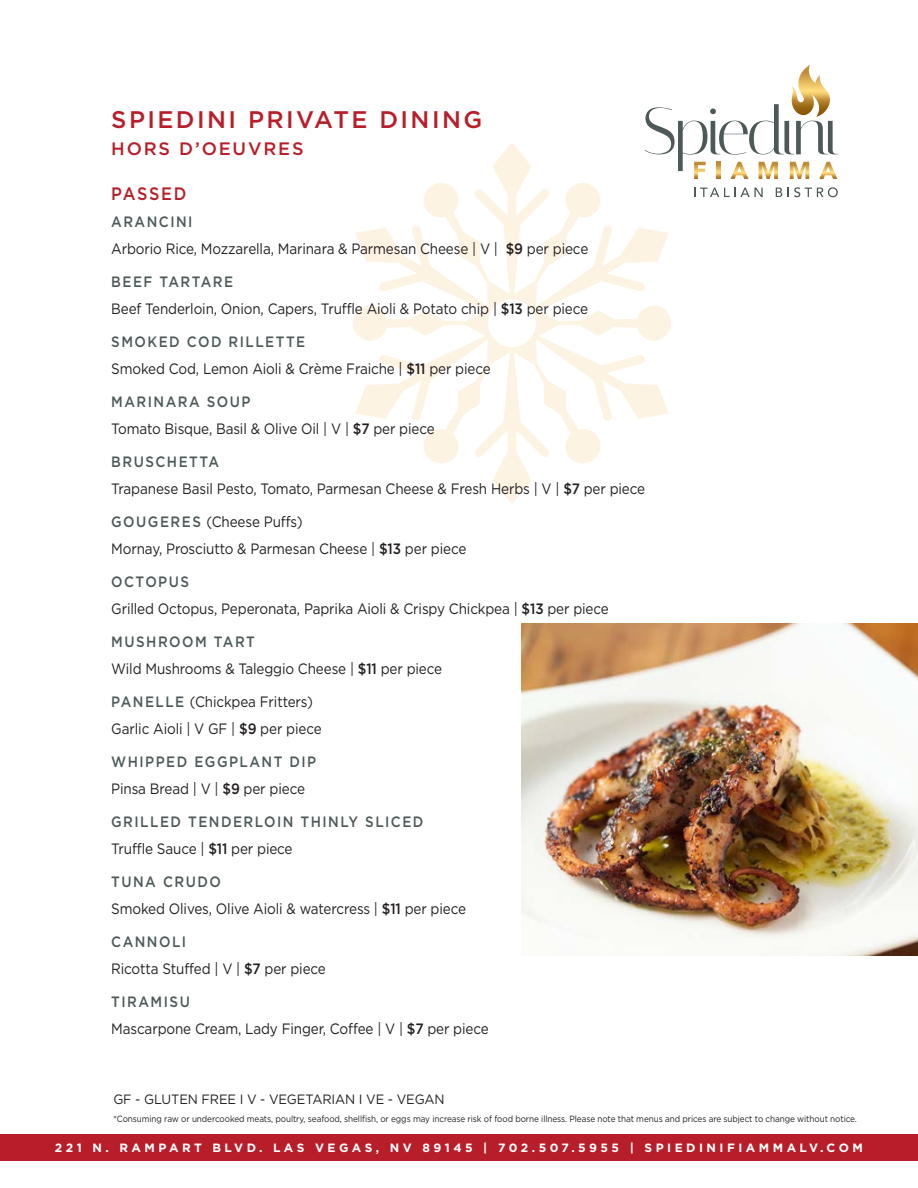
<style>
.page{position:relative;width:918px;height:1188px;background:#fff}
.page>*{position:absolute;margin:0;border:0;box-sizing:border-box;transform-origin:0 0}
.t1{font:500 24px "Gotham";letter-spacing:.1em;color:#b81e29}
.t2{font:500 18px "Gotham";letter-spacing:.1em;color:#b81e29}
.t3{font:500 18px "Gotham";letter-spacing:.1em;color:#b81e29;scale:.9 1}
.t4{font:15px "Gotham";letter-spacing:-.01em;color:#231f20;scale:.9 1}
.t5{font:500 15px "Gotham";letter-spacing:.11em;color:#4d5959;scale:.9 1}
.t6{font:13.5px "Gotham";letter-spacing:-.01em;color:#231f20;scale:.95 1}
.t7{font:700 12px "Gotham";letter-spacing:.29em;color:#fff}
.t8{font:9px "Gotham";letter-spacing:-.01em;color:#231f20;scale:.91 1}
.s1{font-weight:500}
.s2{font-weight:500;color:#4d5959}
</style>
<div class="page">
<svg style="left:353px;top:143px;width:318px;height:361px"></svg>
<div style="left:0;top:1134px;width:918px;height:27px;background:#b81e29"></div>
<svg style="left:645px;top:65px;width:193px;height:114px"></svg>
<svg style="left:694px;top:188px;width:69px;height:9px"></svg>
<svg style="left:776px;top:188px;width:6px;height:9px"></svg>
<svg style="left:788px;top:187px;width:50px;height:10px"></svg>
<img style="left:522px;top:623px;width:396px;height:333px">
<p class="t1" style="left:111px;top:106px;width:372px">SPIEDINI PRIVATE DINING</p>
<p class="t2" style="left:111px;top:138px;width:194px">HORS D’OEUVRES</p>
<p class="t3" style="left:111px;top:183px;width:85px">PASSED</p>
<p class="t5" style="left:111px;top:213px;width:92px">ARANCINI</p>
<p class="t4" style="left:111px;top:240px;width:532px">Arborio Rice, Mozzarella, Marinara &amp; Parmesan Cheese | V | <span class="s1">$9</span> per piece</p>
<p class="t5" style="left:111px;top:273px;width:137px">BEEF TARTARE</p>
<p class="t4" style="left:111px;top:300px;width:531px">Beef Tenderloin, Onion, Capers, Truffle Aioli &amp; Potato chip | <span class="s1">$13</span> per piece</p>
<p class="t5" style="left:111px;top:333px;width:217px">SMOKED COD RILLETTE</p>
<p class="t4" style="left:111px;top:360px;width:423px">Smoked Cod, Lemon Aioli &amp; Crème Fraiche | <span class="s1">$11</span> per piece</p>
<p class="t5" style="left:111px;top:393px;width:156px">MARINARA SOUP</p>
<p class="t4" style="left:111px;top:420px;width:361px">Tomato Bisque, Basil &amp; Olive Oil | V | <span class="s1">$7</span> per piece</p>
<p class="t5" style="left:111px;top:453px;width:121px">BRUSCHETTA</p>
<p class="t4" style="left:111px;top:480px;width:595px">Trapanese Basil Pesto, Tomato, Parmesan Cheese &amp; Fresh Herbs | V | <span class="s1">$7</span> per piece</p>
<p class="t4" style="left:111px;top:513px;width:214px"><span class="s2">GOUGERES</span> (Cheese Puffs)</p>
<p class="t4" style="left:111px;top:540px;width:396px">Mornay, Prosciutto &amp; Parmesan Cheese | <span class="s1">$13</span> per piece</p>
<p class="t5" style="left:111px;top:573px;width:88px">OCTOPUS</p>
<p class="t4" style="left:111px;top:600px;width:554px">Grilled Octopus, Peperonata, Paprika Aioli &amp; Crispy Chickpea | <span class="s1">$13</span> per piece</p>
<p class="t5" style="left:111px;top:633px;width:161px">MUSHROOM TART</p>
<p class="t4" style="left:111px;top:660px;width:369px">Wild Mushrooms &amp; Taleggio Cheese | <span class="s1">$11</span> per piece</p>
<p class="t4" style="left:111px;top:693px;width:226px"><span class="s2">PANELLE</span> (Chickpea Fritters)</p>
<p class="t4" style="left:111px;top:720px;width:235px">Garlic Aioli | V GF | <span class="s1">$9</span> per piece</p>
<p class="t5" style="left:111px;top:753px;width:229px">WHIPPED EGGPLANT DIP</p>
<p class="t4" style="left:111px;top:780px;width:217px">Pinsa Bread | V | <span class="s1">$9</span> per piece</p>
<p class="t5" style="left:111px;top:813px;width:348px">GRILLED TENDERLOIN THINLY SLICED</p>
<p class="t4" style="left:111px;top:840px;width:203px">Truffle Sauce | <span class="s1">$11</span> per piece</p>
<p class="t5" style="left:111px;top:873px;width:123px">TUNA CRUDO</p>
<p class="t4" style="left:111px;top:900px;width:396px">Smoked Olives, Olive Aioli &amp; watercress | <span class="s1">$11</span> per piece</p>
<p class="t5" style="left:111px;top:933px;width:85px">CANNOLI</p>
<p class="t4" style="left:111px;top:960px;width:240px">Ricotta Stuffed | V | <span class="s1">$7</span> per piece</p>
<p class="t5" style="left:111px;top:993px;width:89px">TIRAMISU</p>
<p class="t4" style="left:111px;top:1020px;width:421px">Mascarpone Cream, Lady Finger, Coffee | V | <span class="s1">$7</span> per piece</p>
<p class="t6" style="left:113px;top:1092px;width:350px">GF - GLUTEN FREE I V - VEGETARIAN I VE - VEGAN</p>
<p class="t8" style="left:113px;top:1114px;width:819px">*Consuming raw or undercooked meats, poultry, seafood, shellfish, or eggs may increase risk of food borne illness. Please note that menus and prices are subject to change without notice.</p>
<p class="t7" style="left:55px;top:1141px;width:809px">221 N. RAMPART BLVD. LAS VEGAS, NV 89145 | 702.507.5955 | SPIEDINIFIAMMALV.COM</p>
</div>
